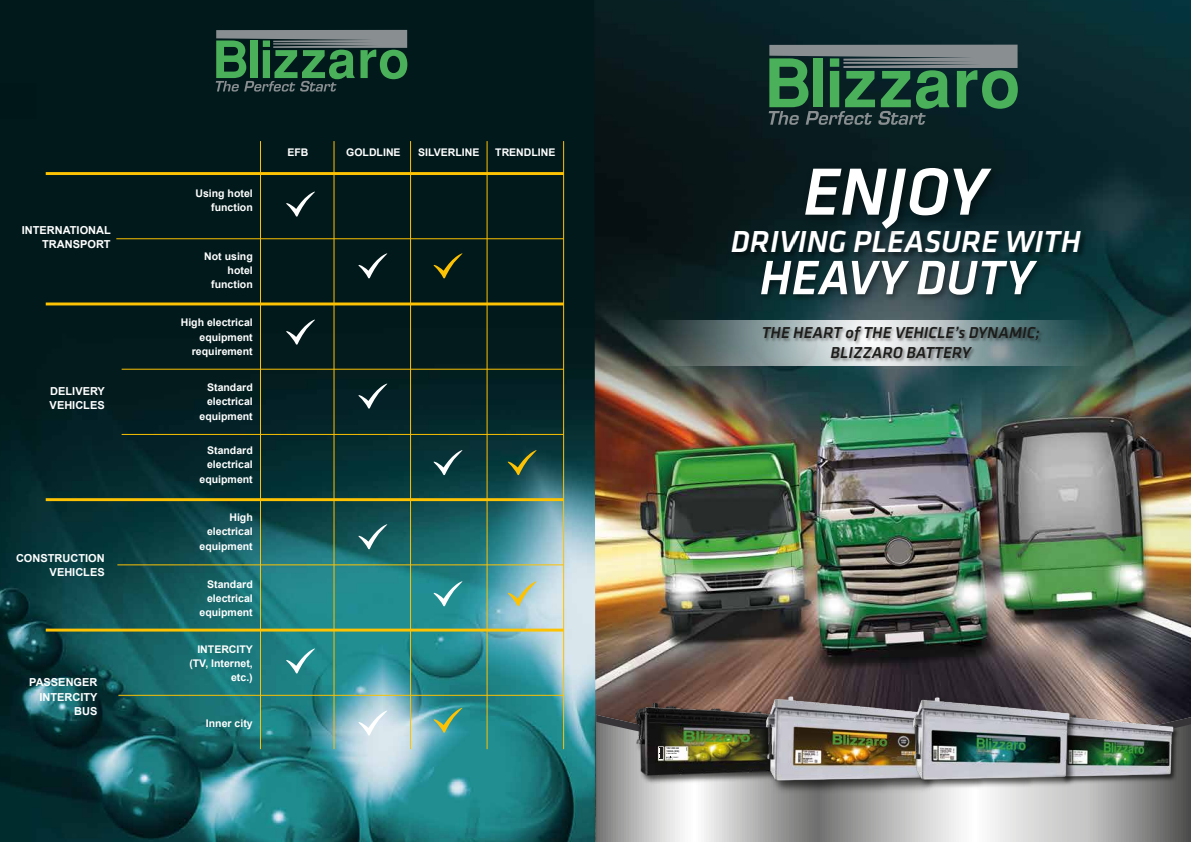
<style>
.page{position:relative;width:1191px;height:842px;background:#fff}
.page>*{position:absolute;margin:0;border:0;box-sizing:border-box;transform-origin:0 0}
.t1{font:italic 500 69.1px "Klavika";color:#fff}
.t2{font:italic 500 50px "Klavika";color:#fff}
.t3{font:italic 500 31.5px "Klavika";color:#fff}
.t4{font:italic 500 16.4px/19.7px "Klavika";color:#1d1d1b;text-align:center}
.t5{font:700 11px/14.4px "Arial";color:#fff;text-align:right}
.t6{font:700 10.5px/14.4px "Arial";color:#fff;text-align:right}
.t7{font:700 2.4px/2.9px "Arial";color:#1d1d1b}
.t8{font:700 1.6px "Arial";color:#1d1d1b}
</style>
<div class="page">
<img style="left:0;top:0;width:1191px;height:842px">
<svg style="left:596px;top:722px;width:595px;height:120px;background:#b4b4b3"></svg>
<img style="left:729px;top:224px;width:367px;height:45px">
<img style="left:794px;top:148px;width:212px;height:98px">
<img style="left:753px;top:246px;width:295px;height:71px">
<svg style="left:768px;top:45px;width:249px;height:80px;background:#3c6650"></svg>
<svg style="left:586px;top:320px;width:605px;height:45px;background:#3d5554"></svg>
<img style="left:759px;top:322px;width:286px;height:45px">
<svg style="left:216px;top:30px;width:191px;height:62px;background:#39624b"></svg>
<hr style="left:46px;top:172px;width:517px;height:3px;background:#fcc203">
<hr style="left:116px;top:238px;width:447px;height:1px;background:#fcc203">
<hr style="left:46px;top:302px;width:517px;height:3px;background:#fcc203">
<hr style="left:122px;top:369px;width:441px;height:1px;background:#fcc203">
<hr style="left:122px;top:434px;width:441px;height:1px;background:#fcc203">
<hr style="left:46px;top:498px;width:517px;height:3px;background:#fcc203">
<hr style="left:117px;top:564px;width:446px;height:1px;background:#fcc203">
<hr style="left:46px;top:629px;width:517px;height:2px;background:#fcc203">
<hr style="left:118px;top:695px;width:445px;height:1px;background:#fcc203">
<hr style="left:260px;top:141px;width:1px;height:608px;background:#fcc203">
<hr style="left:333px;top:141px;width:1px;height:608px;background:#fcc203">
<hr style="left:410px;top:141px;width:1px;height:608px;background:#fcc203">
<hr style="left:486px;top:141px;width:1px;height:608px;background:#fcc203">
<hr style="left:563px;top:141px;width:1px;height:608px;background:#fcc203">
<svg style="left:286px;top:192px;width:29px;height:25px"></svg>
<svg style="left:358px;top:253px;width:29px;height:26px"></svg>
<svg style="left:433px;top:253px;width:29px;height:26px"></svg>
<svg style="left:433px;top:450px;width:29px;height:25px"></svg>
<svg style="left:433px;top:581px;width:29px;height:25px"></svg>
<svg style="left:508px;top:450px;width:28px;height:25px"></svg>
<svg style="left:508px;top:581px;width:28px;height:25px"></svg>
<svg style="left:433px;top:708px;width:29px;height:25px"></svg>
<svg style="left:358px;top:384px;width:29px;height:25px"></svg>
<svg style="left:358px;top:524px;width:29px;height:25px"></svg>
<svg style="left:358px;top:711px;width:29px;height:25px"></svg>
<svg style="left:286px;top:320px;width:29px;height:25px"></svg>
<svg style="left:286px;top:648px;width:29px;height:26px"></svg>
<img style="left:631px;top:699px;width:129px;height:87px">
<img style="left:632px;top:700px;width:127px;height:78px">
<svg style="left:659px;top:747px;width:19px;height:13px"></svg>
<img style="left:1080px;top:712px;width:101px;height:73px">
<img style="left:1080px;top:714px;width:95px;height:65px">
<img style="left:760px;top:690px;width:183px;height:107px">
<img style="left:759px;top:694px;width:150px;height:90px">
<img style="left:909px;top:693px;width:171px;height:98px">
<img style="left:907px;top:696px;width:166px;height:87px">
<p class="t5" style="left:22px;top:223px;width:91px">INTERNATIONAL<br>TRANSPORT</p>
<p class="t5" style="left:50px;top:384px;width:57px;text-align:left">DELIVERY<br>VEHICLES</p>
<p class="t5" style="left:16px;top:551px;width:90px">CONSTRUCTION<br>VEHICLES</p>
<p class="t5" style="left:29px;top:675px;width:70px">PASSENGER<br>INTERCITY<br>BUS</p>
<p class="t6" style="left:195px;top:186px;width:59px">Using hotel function</p>
<p class="t6" style="left:204px;top:249px;width:50px">Not using hotel function</p>
<p class="t6" style="left:181px;top:316px;width:74px">High electrical equipment requirement</p>
<p class="t6" style="left:199px;top:380px;width:55px">Standard electrical equipment</p>
<p class="t6" style="left:199px;top:443px;width:55px">Standard electrical equipment</p>
<p class="t6" style="left:199px;top:510px;width:55px">High electrical equipment</p>
<p class="t6" style="left:199px;top:577px;width:55px">Standard electrical equipment</p>
<p class="t6" style="left:189px;top:642px;width:65px">INTERCITY (TV, Internet, etc.)</p>
<p class="t6" style="left:206px;top:716px;width:48px">Inner city</p>
<p class="t6" style="left:287px;top:146px;width:23px">EFB</p>
<p class="t6" style="left:346px;top:145px;width:56px">GOLDLINE</p>
<p class="t6" style="left:418px;top:145px;width:63px">SILVERLINE</p>
<p class="t6" style="left:495px;top:145px;width:62px">TRENDLINE</p>
<h1 class="t1" style="left:803px;top:154px;width:185px">ENJOY</h1>
<h2 class="t2" style="left:759px;top:250px;width:275px">HEAVY DUTY</h2>
<h3 class="t4" style="left:761px;top:323px;width:280px">THE HEART of THE VEHICLE’s DYNAMIC;<br>BLIZZARO BATTERY</h3>
<h3 class="t3" style="left:730px;top:224px;width:351px">DRIVING PLEASURE WITH</h3>
<p class="t7" style="left:666px;top:747px;width:14px">12V 200 Ah<br>1050A (EN)</p>
<p class="t8" style="left:666px;top:752px;width:12px">C 200 105 310</p>
</div>
